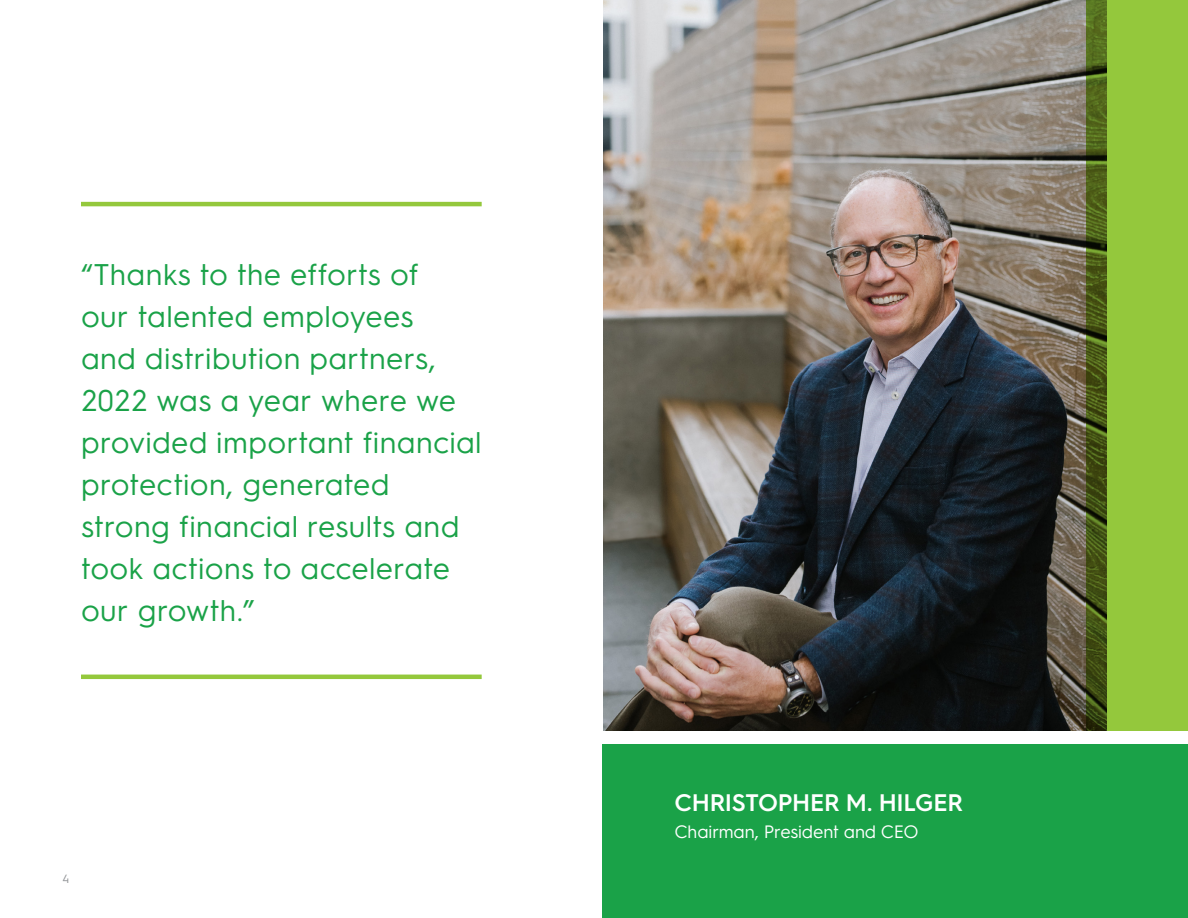
<style>
.page{position:relative;width:1188px;height:918px;background:#fff}
.page>*{position:absolute;margin:0;border:0;box-sizing:border-box;transform-origin:0 0}
.CB1__-_Reg_9_12_BLK{font:30px/42px "Hurme Geometric Sans 3";letter-spacing:.01em;color:#1aa248}
.Quote_-_AR{font:600 24px "Hurme Geometric Sans 3";letter-spacing:-.01em;color:#fff}
.Quote_-_AR-2{font:18px "Hurme Geometric Sans 3";letter-spacing:-.015em;color:#fff}
.D1__-_Reg_8_9_SLATE{font:12px "Hurme Geometric Sans 3";color:#939598}
</style>
<div class="page">
<img style="left:603px;top:0;width:483px;height:731px">
<div style="left:603px;top:744px;width:585px;height:174px;background:#1aa248"></div>
<hr style="left:81px;top:675px;width:401px;height:4px;background:#94c83c">
<hr style="left:81px;top:202px;width:401px;height:4px;background:#94c83c">
<svg style="left:1086px;top:0;width:102px;height:731px;fill:#94c83c"></svg>
<p class="CB1__-_Reg_9_12_BLK" style="left:81px;top:251px;width:402px">“Thanks to the efforts of<br>our talented employees<br>and distribution partners,<br>2022 was a year where we provided important financial protection, generated strong financial results and took actions to accelerate our growth.”</p>
<p class="D1__-_Reg_8_9_SLATE" style="left:63px;top:870px;width:8px">4</p>
<p class="Quote_-_AR" style="left:675px;top:786px;width:290px">CHRISTOPHER M. HILGER</p>
<p class="Quote_-_AR-2" style="left:675px;top:819px;width:246px">Chairman, President and CEO</p>
</div>
